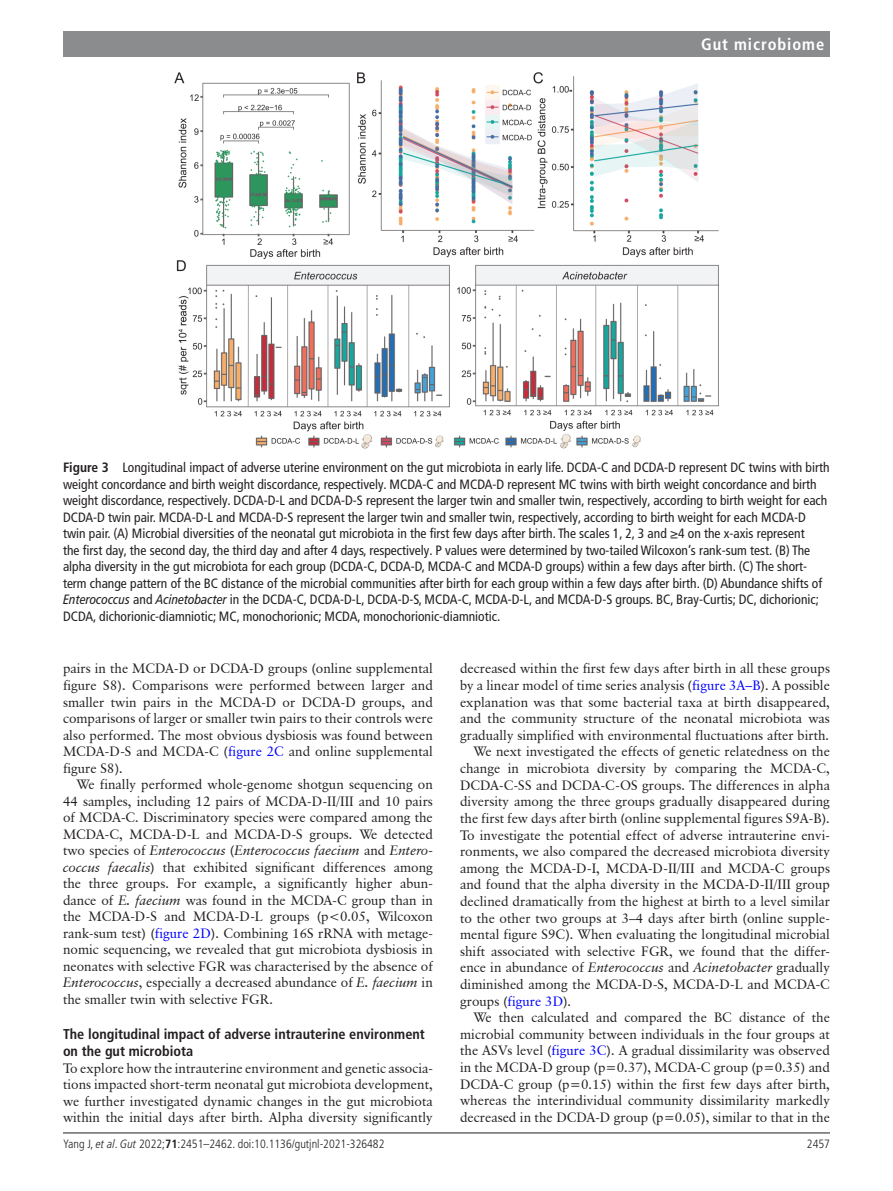
<style>
.page{position:relative;width:893px;height:1191px;background:#fff}
.page>*{position:absolute;margin:0;border:0;box-sizing:border-box;transform-origin:0 0}
.t1{font:700 condensed 16.5px "Frutiger LT Pro";letter-spacing:.055em;color:#fff}
.t2{font:700 condensed 14.25px/17.2px "Frutiger LT Pro";color:#231f20}
.t3{font:13.5px/16.5px "Classical Garamond BT";color:#231f20;text-align:justify}
.t4{font:condensed 13.5px/16.5px "Frutiger LT Pro";color:#231f20}
.t5{font:300 condensed 12px "Frutiger LT Pro";color:#231f20}
.s1{font-weight:700}
.s2{font-style:italic}
.s3{color:#00f}
</style>
<div class="page">
<hr style="left:63px;top:1132px;width:767px;height:1px;background:#231f20">
<div style="left:63px;top:31px;width:767px;height:25px;background:#8a8c8e"></div>
<img style="left:174px;top:72px;width:545px;height:376px">
<p class="t1" style="left:701px;top:34px;width:125px">Gut microbiome</p>
<p class="t4" style="left:63px;top:459px;width:768px"><span class="s1">Figure 3</span> Longitudinal impact of adverse uterine environment on the gut microbiota in early life. DCDA-C and DCDA-D represent DC twins with birth weight concordance and birth weight discordance, respectively. MCDA-C and MCDA-D represent MC twins with birth weight concordance and birth weight discordance, respectively. DCDA-D-L and DCDA-D-S represent the larger twin and smaller twin, respectively, according to birth weight for each DCDA-D twin pair. MCDA-D-L and MCDA-D-S represent the larger twin and smaller twin, respectively, according to birth weight for each MCDA-D twin pair. (A) Microbial diversities of the neonatal gut microbiota in the first few days after birth. The scales 1, 2, 3 and ≥4 on the x-axis represent<br>the first day, the second day, the third day and after 4 days, respectively. P values were determined by two-tailed Wilcoxon’s rank-sum test. (B) The alpha diversity in the gut microbiota for each group (DCDA-C, DCDA-D, MCDA-C and MCDA-D groups) within a few days after birth. (C) The short&shy;term change pattern of the BC distance of the microbial communities after birth for each group within a few days after birth. (D) Abundance shifts of <span class="s2">Enterococcus</span> and <span class="s2">Acinetobacter</span> in the DCDA-C, DCDA-D-L, DCDA-D-S, MCDA-C, MCDA-D-L, and MCDA-D-S groups. BC, Bray-Curtis; DC, dichorionic; DCDA, dichorionic-diamniotic; MC, monochorionic; MCDA, monochorionic-diamniotic.</p>
<p class="t3" style="left:63px;top:660px;width:371px">pairs in the MCDA-D or DCDA-D groups (online supplemental figure S8). Comparisons were performed between larger and smaller twin pairs in the MCDA-D or DCDA-D groups, and comparisons of larger or smaller twin pairs to their controls were also performed. The most obvious dysbiosis was found between MCDA-D-S and MCDA-C (<span class="s3">figure 2C</span> and online supplemental figure S8).</p>
<p class="t3" style="left:63px;top:776px;width:371px;text-indent:14px">We finally performed whole-genome shotgun sequencing on 44 samples, including 12 pairs of MCDA-D-II/III and 10 pairs of MCDA-C. Discriminatory species were compared among the MCDA-C, MCDA-D-L and MCDA-D-S groups. We detected two species of <span class="s2">Enterococcus</span> (<span class="s2">Enterococcus faecium</span> and <span class="s2">Entero&shy;coccus faecalis</span>) that exhibited significant differences among the three groups. For example, a significantly higher abun&shy;dance of <span class="s2">E. faecium</span> was found in the MCDA-C group than in the MCDA-D-S and MCDA-D-L groups (p&lt;0.05, Wilcoxon rank-sum test) (<span class="s3">figure 2D</span>). Combining 16S rRNA with metage&shy;nomic sequencing, we revealed that gut microbiota dysbiosis in neonates with selective FGR was characterised by the absence of <span class="s2">Enterococcus</span>, especially a decreased abundance of <span class="s2">E. faecium</span> in the smaller twin with selective FGR.</p>
<p class="t2" style="left:63px;top:1025px;width:363px">The longitudinal impact of adverse intrauterine environment on the gut microbiota</p>
<p class="t3" style="left:63px;top:1059px;width:371px">To explore how the intrauterine environment and genetic associa&shy;tions impacted short-term neonatal gut microbiota development, we further investigated dynamic changes in the gut microbiota within the initial days after birth. Alpha diversity significantly</p>
<p class="t3" style="left:460px;top:660px;width:371px">decreased within the first few days after birth in all these groups</p>
<p class="t3" style="left:460px;top:677px;width:371px">by a linear model of time series analysis (<span class="s3">figure 3A–B</span>). A possible</p>
<p class="t3" style="left:460px;top:693px;width:371px">explanation was that some bacterial taxa at birth disappeared,</p>
<p class="t3" style="left:460px;top:710px;width:371px">and the community structure of the neonatal microbiota was</p>
<p class="t3" style="left:460px;top:726px;width:371px">gradually simplified with environmental fluctuations after birth.</p>
<p class="t3" style="left:474px;top:743px;width:358px">We next investigated the effects of genetic relatedness on the</p>
<p class="t3" style="left:460px;top:760px;width:371px">change in microbiota diversity by comparing the MCDA-C,</p>
<p class="t3" style="left:460px;top:776px;width:371px">DCDA-C-SS and DCDA-C-OS groups. The differences in alpha</p>
<p class="t3" style="left:460px;top:793px;width:371px">diversity among the three groups gradually disappeared during</p>
<p class="t3" style="left:460px;top:809px;width:371px">the first few days after birth (online supplemental figures S9A-B).</p>
<p class="t3" style="left:460px;top:826px;width:371px">To investigate the potential effect of adverse intrauterine envi-</p>
<p class="t3" style="left:460px;top:843px;width:371px">ronments, we also compared the decreased microbiota diversity</p>
<p class="t3" style="left:460px;top:859px;width:371px">among the MCDA-D-I, MCDA-D-II/III and MCDA-C groups</p>
<p class="t3" style="left:460px;top:876px;width:371px">and found that the alpha diversity in the MCDA-D-II/III group</p>
<p class="t3" style="left:460px;top:893px;width:371px">declined dramatically from the highest at birth to a level similar</p>
<p class="t3" style="left:460px;top:909px;width:371px">to the other two groups at 3–4 days after birth (online supple-</p>
<p class="t3" style="left:460px;top:926px;width:371px">mental figure S9C). When evaluating the longitudinal microbial</p>
<p class="t3" style="left:460px;top:942px;width:371px">shift associated with selective FGR, we found that the differ-</p>
<p class="t3" style="left:460px;top:959px;width:371px">ence in abundance of <span class="s2">Enterococcus</span> and <span class="s2">Acinetobacter</span> gradually</p>
<p class="t3" style="left:460px;top:976px;width:371px">diminished among the MCDA-D-S, MCDA-D-L and MCDA-C</p>
<p class="t3" style="left:460px;top:992px;width:113px">groups (<span class="s3">figure 3D</span>).</p>
<p class="t3" style="left:474px;top:1009px;width:358px">We then calculated and compared the BC distance of the</p>
<p class="t3" style="left:460px;top:1025px;width:371px">microbial community between individuals in the four groups at</p>
<p class="t3" style="left:460px;top:1042px;width:371px">the ASVs level (<span class="s3">figure 3C</span>). A gradual dissimilarity was observed</p>
<p class="t3" style="left:460px;top:1059px;width:371px">in the MCDA-D group (p=0.37), MCDA-C group (p=0.35) and</p>
<p class="t3" style="left:460px;top:1075px;width:371px">DCDA-C group (p=0.15) within the first few days after birth,</p>
<p class="t3" style="left:460px;top:1092px;width:371px">whereas the interindividual community dissimilarity markedly</p>
<p class="t3" style="left:460px;top:1108px;width:371px">decreased in the DCDA-D group (p=0.05), similar to that in the</p>
<p class="t5" style="left:63px;top:1136px;width:323px">Yang J, <span class="s2">et al</span>. <span class="s2">Gut</span> 2022;<span class="s1">71</span>:2451–2462. doi:10.1136/gutjnl-2021-326482</p>
<p class="t5" style="left:807px;top:1136px;width:25px">2457</p>
</div>
